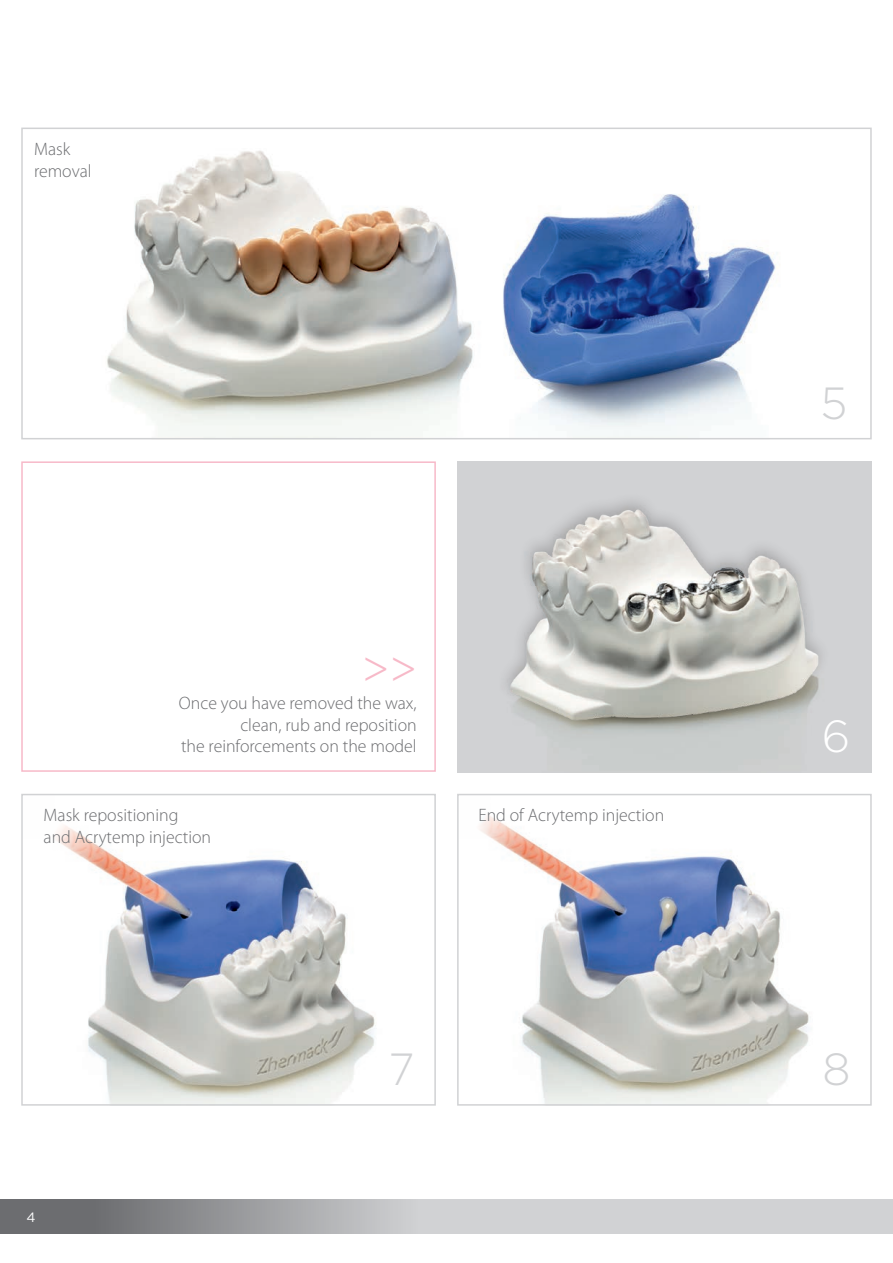
<style>
.page{position:relative;width:893px;height:1263px;background:#fff}
.page>*{position:absolute;margin:0;border:0;box-sizing:border-box;transform-origin:0 0}
.text{font:300 45px "Gotham";color:#d1d2d4}
.text-2{font:300 45px "Gotham";color:#f7b9c8}
.text-3{font:300 45px "Gotham";color:#fff}
.text-4{font:300 18px/21.6px "Myriad Pro";color:#6c6d70;text-align:right}
.t1{font:13.5px "Gotham";color:#fff}
</style>
<div class="page">
<div style="left:0;top:1199px;width:62px;height:34px;background:#6c6d70"></div>
<svg style="left:64px;top:1199px;width:829px;height:34px;fill:#d1d2d4"></svg>
<img style="left:107px;top:150px;width:671px;height:286px">
<div style="left:21px;top:128px;width:851px;height:311px;border:2px solid #d1d2d4"></div>
<img style="left:480px;top:815px;width:329px;height:288px">
<div style="left:457px;top:794px;width:415px;height:312px;border:2px solid #d1d2d4"></div>
<img style="left:55px;top:825px;width:321px;height:278px">
<div style="left:21px;top:794px;width:415px;height:312px;border:2px solid #d1d2d4"></div>
<div style="left:21px;top:461px;width:415px;height:311px;border:2px solid #f7b9c8"></div>
<div style="left:496px;top:492px;width:335px;height:236px;background:#231f20;opacity:.25"></div>
<p class="text-4" style="left:34px;top:139px;width:38px">Mask</p>
<p class="text-4" style="left:34px;top:160px;width:59px">removal</p>
<p class="text-2" style="left:361px;top:641px;width:57px">&gt;&gt;</p>
<p class="text-4" style="left:179px;top:692px;width:239px">Once you have removed the wax, clean, rub and reposition</p>
<p class="text-4" style="left:181px;top:736px;width:237px">the reinforcements on the model</p>
<p class="text-4" style="left:44px;top:805px;width:136px">Mask repositioning</p>
<p class="text-4" style="left:44px;top:826px;width:169px">and Acrytemp injection</p>
<p class="text-4" style="left:478px;top:805px;width:187px">End of Acrytemp injection</p>
<p class="text" style="left:820px;top:375px;width:28px">5</p>
<p class="text-3" style="left:822px;top:708px;width:30px">6</p>
<p class="t1" style="left:27px;top:1208px;width:11px">4</p>
<p class="text" style="left:388px;top:1041px;width:28px">7</p>
<p class="text" style="left:822px;top:1041px;width:30px">8</p>
</div>
